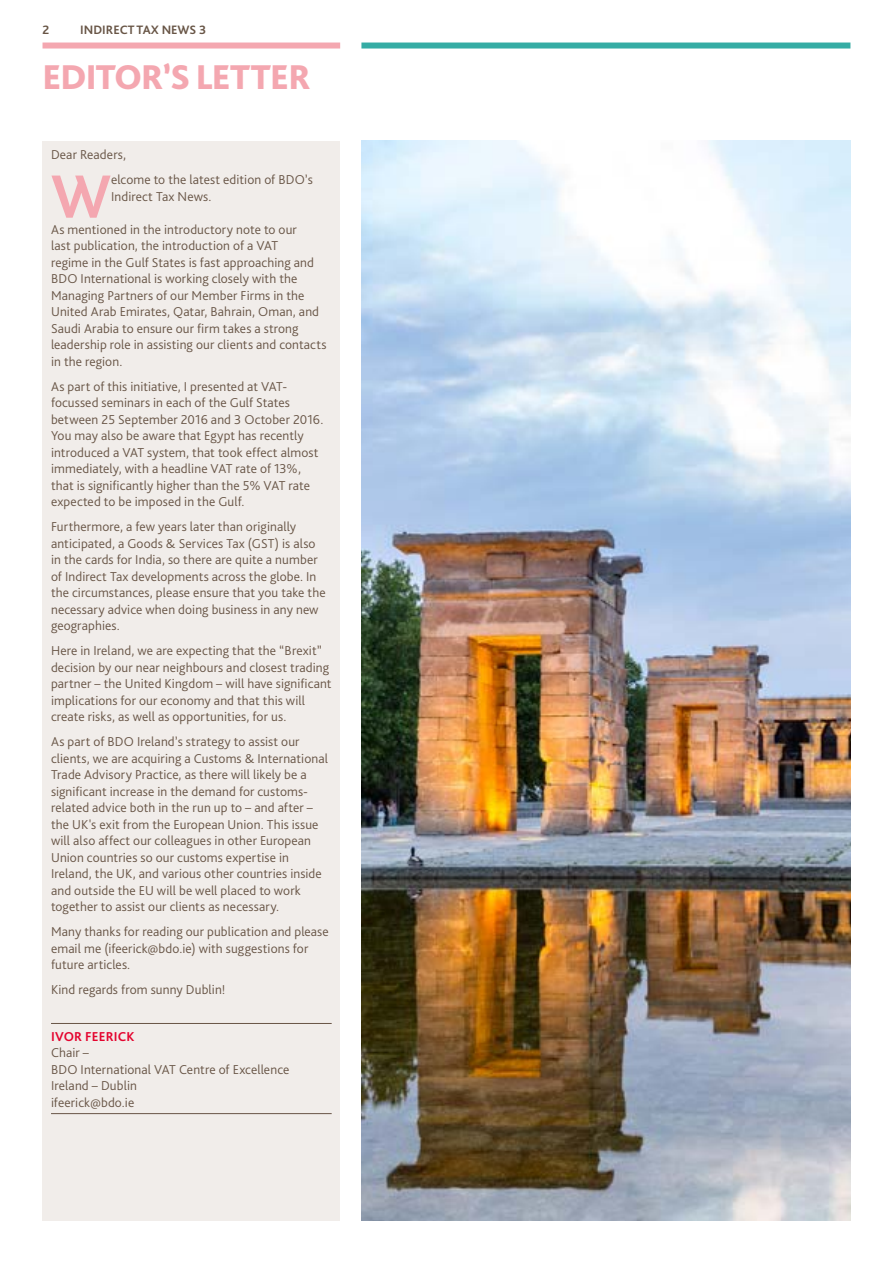
<style>
.page{position:relative;width:893px;height:1263px;background:#fff}
.page>*{position:absolute;margin:0;border:0;box-sizing:border-box;transform-origin:0 0}
.t1{font:700 63.6px "Bliss Pro";color:#f4a7b0}
.t2{font:800 36px "Bliss Pro";letter-spacing:-.025em;color:#f4a7b0}
.t3{font:300 13.5px/16.5px "Bliss Pro";letter-spacing:.005em;color:#685546}
.t4{font:700 13.5px "Bliss Pro";letter-spacing:.02em;color:#e4032e}
.t5{font:700 12.75px "Bliss Pro";color:#685546}
</style>
<div class="page">
<div style="left:43px;top:141px;width:297px;height:1079px;background:#f1edea"></div>
<hr style="left:51px;top:1023px;width:281px;height:1px;background:#685546">
<hr style="left:51px;top:1113px;width:281px;height:1px;background:#685546">
<div style="left:43px;top:43px;width:297px;height:6px;background:#f4a7b0"></div>
<div style="left:361px;top:43px;width:489px;height:6px;background:#35aca4"></div>
<img style="left:361px;top:141px;width:489px;height:1079px">
<p class="t5" style="left:43px;top:22px;width:8px">2</p>
<p class="t5" style="left:80px;top:22px;width:128px">INDIRECT TAX NEWS 3</p>
<h2 class="t2" style="left:43px;top:55px;width:270px">EDITOR’S LETTER</h2>
<p class="t3" style="left:51px;top:146px;width:77px">Dear Readers,</p>
<h1 class="t1" style="left:51px;top:157px;width:62px">W</h1>
<p class="t3" style="left:111px;top:171px;width:203px">elcome to the latest edition of BDO’s<br>Indirect Tax News.</p>
<p class="t3" style="left:51px;top:221px;width:277px">As mentioned in the introductory note to our<br>last publication, the introduction of a VAT<br>regime in the Gulf States is fast approaching and BDO International is working closely with the Managing Partners of our Member Firms in the United Arab Emirates, Qatar, Bahrain, Oman, and Saudi Arabia to ensure our firm takes a strong leadership role in assisting our clients and contacts in the region.</p>
<p class="t3" style="left:51px;top:378px;width:274px">As part of this initiative, I presented at VAT&shy;focussed seminars in each of the Gulf States between 25 September 2016 and 3 October 2016.<br>You may also be aware that Egypt has recently introduced a VAT system, that took effect almost immediately, with a headline VAT rate of 13%, that is significantly higher than the 5% VAT rate expected to be imposed in the Gulf.</p>
<p class="t3" style="left:51px;top:518px;width:276px">Furthermore, a few years later than originally anticipated, a Goods &amp; Services Tax (GST) is also in the cards for India, so there are quite a number of Indirect Tax developments across the globe. In the circumstances, please ensure that you take the necessary advice when doing business in any new geographies.</p>
<p class="t3" style="left:51px;top:642px;width:282px">Here in Ireland, we are expecting that the “Brexit” decision by our near neighbours and closest trading partner – the United Kingdom – will have significant implications for our economy and that this will create risks, as well as opportunities, for us.</p>
<p class="t3" style="left:51px;top:733px;width:279px">As part of BDO Ireland’s strategy to assist our clients, we are acquiring a Customs &amp; International Trade Advisory Practice, as there will likely be a significant increase in the demand for customs&shy;related advice both in the run up to – and after – the UK's exit from the European Union. This issue will also affect our colleagues in other European Union countries so our customs expertise in Ireland, the UK, and various other countries inside and outside the EU will be well placed to work together to assist our clients as necessary.</p>
<p class="t3" style="left:51px;top:923px;width:279px">Many thanks for reading our publication and please email me (ifeerick@bdo.ie) with suggestions for future articles.</p>
<p class="t3" style="left:51px;top:981px;width:176px">Kind regards from sunny Dublin!</p>
<p class="t4" style="left:51px;top:1028px;width:85px">IVOR FEERICK</p>
<p class="t3" style="left:51px;top:1044px;width:240px">Chair –<br>BDO International VAT Centre of Excellence<br>Ireland – Dublin<br>ifeerick@bdo.ie</p>
</div>
